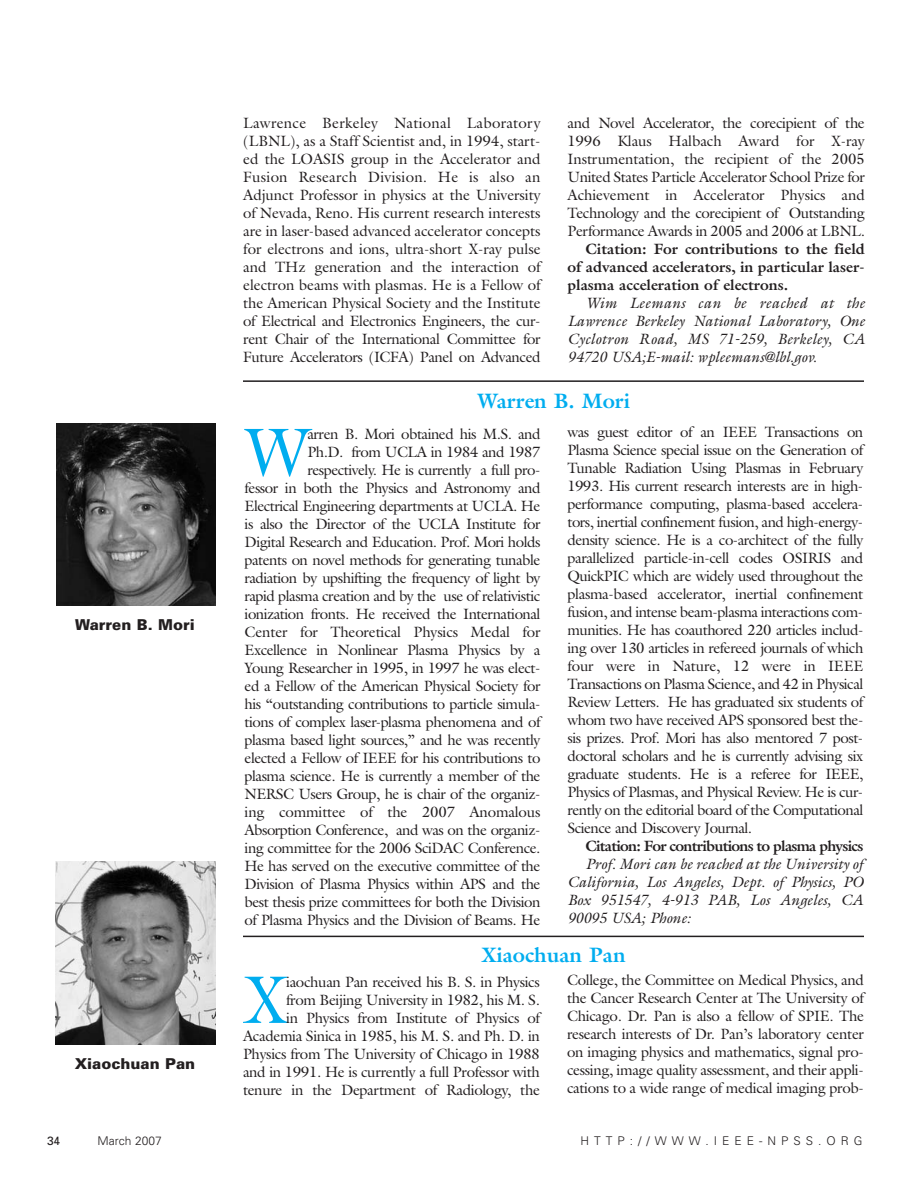
<style>
.page{position:relative;width:918px;height:1190px;background:#fff}
.page>*{position:absolute;margin:0;border:0;box-sizing:border-box;transform-origin:0 0}
.t1{font:67.95px "Galliard";color:#00adef}
.t2{font:700 21px "Galliard";color:#00adef}
.t3{font:15px/18px "Galliard";letter-spacing:-.035em;color:#231f20;text-align:justify}
.t4{font:italic 15px/18px "Galliard";color:#231f20;text-align:justify}
.t5{font:700 15px/18px "Galliard";color:#231f20;text-align:justify}
.t6{font:700 15px "Galliard";letter-spacing:-.05em;color:#231f20}
.t7{font:900 15px "Univers";color:#231f20}
.t8{font:300 12px "Univers";letter-spacing:.415em;color:#231f20}
.t9{font:300 12px "Univers";color:#231f20}
.t10{font:12px "Univers";color:#231f20}
</style>
<div class="page">
<svg style="left:55px;top:380px;width:809px;height:665px"></svg>
<p class="t3" style="left:243px;top:115px;width:299px">Lawrence Berkeley National Laboratory (LBNL), as a Staff Scientist and, in 1994, start&shy;ed the LOASIS group in the Accelerator and Fusion Research Division. He is also an Adjunct Professor in physics at the University of Nevada, Reno. His current research interests are in laser-based advanced accelerator concepts for electrons and ions, ultra-short X-ray pulse and THz generation and the interaction of electron beams with plasmas. He is a Fellow of the American Physical Society and the Institute of Electrical and Electronics Engineers, the cur&shy;rent Chair of the International Committee for Future Accelerators (ICFA) Panel on Advanced</p>
<p class="t3" style="left:568px;top:115px;width:299px">and Novel Accelerator, the corecipient of the 1996 Klaus Halbach Award for X-ray Instrumentation, the recipient of the 2005<br>United States Particle Accelerator School Prize for Achievement in Accelerator Physics and Technology and the corecipient of Outstanding Performance Awards in 2005 and 2006 at LBNL.</p>
<p class="t5" style="left:568px;top:241px;width:299px;text-indent:18px">Citation: For contributions to the field of advanced accelerators, in particular laser&shy;plasma acceleration of electrons.</p>
<p class="t4" style="left:568px;top:295px;width:299px;text-indent:18px">Wim Leemans can be reached at the Lawrence Berkeley National Laboratory, One Cyclotron Road, MS 71-259, Berkeley, CA 94720 USA;E-mail: wpleemans@lbl.gov.</p>
<p class="t7" style="left:75px;top:619px;width:121px">Warren B. Mori</p>
<p class="t7" style="left:75px;top:1057px;width:122px">Xiaochuan Pan</p>
<h2 class="t2" style="left:478px;top:392px;width:154px">Warren B. Mori</h2>
<p class="t3" style="left:245px;top:426px;width:297px;text-align:right">arren B. Mori obtained his M.S. and<br>Ph.D. from UCLA in 1984 and 1987 respectively. He is currently a full pro-<br>fessor in both the Physics and Astronomy and Electrical Engineering departments at UCLA. He is also the Director of the UCLA Institute for Digital Research and Education. Prof. Mori holds patents on novel methods for generating tunable radiation by upshifting the frequency of light by rapid plasma creation and by the use of relativistic ionization fronts. He received the International Center for Theoretical Physics Medal for Excellence in Nonlinear Plasma Physics by a Young Researcher in 1995, in 1997 he was elect&shy;ed a Fellow of the American Physical Society for his “outstanding contributions to particle simula&shy;tions of complex laser-plasma phenomena and of plasma based light sources,” and he was recently elected a Fellow of IEEE for his contributions to plasma science. He is currently a member of the NERSC Users Group, he is chair of the organiz&shy;ing committee of the 2007 Anomalous Absorption Conference, and was on the organiz&shy;ing committee for the 2006 SciDAC Conference.<br>He has served on the executive committee of the Division of Plasma Physics within APS and the best thesis prize committees for both the Division of Plasma Physics and the Division of Beams. He</p>
<p class="t3" style="left:567px;top:424px;width:297px">was guest editor of an IEEE Transactions on Plasma Science special issue on the Generation of Tunable Radiation Using Plasmas in February 1993. His current research interests are in high&shy;performance computing, plasma-based accelera&shy;tors, inertial confinement fusion, and high-energy&shy;density science. He is a co-architect of the fully parallelized particle-in-cell codes OSIRIS and QuickPIC which are widely used throughout the plasma-based accelerator, inertial confinement fusion, and intense beam-plasma interactions com&shy;munities. He has coauthored 220 articles includ&shy;ing over 130 articles in refereed journals of which four were in Nature, 12 were in IEEE Transactions on Plasma Science, and 42 in Physical Review Letters. He has graduated six students of whom two have received APS sponsored best the&shy;sis prizes. Prof. Mori has also mentored 7 post&shy;doctoral scholars and he is currently advising six graduate students. He is a referee for IEEE, Physics of Plasmas, and Physical Review. He is cur&shy;rently on the editorial board of the Computational Science and Discovery Journal.</p>
<h1 class="t1" style="left:246px;top:426px;width:65px">W</h1>
<p class="t6" style="left:585px;top:840px;width:279px">Citation: For contributions to plasma physics</p>
<p class="t4" style="left:567px;top:856px;width:297px;text-indent:18px">Prof. Mori can be reached at the University of California, Los Angeles, Dept. of Physics, PO Box 951547, 4-913 PAB, Los Angeles, CA 90095 USA; Phone:</p>
<h2 class="t2" style="left:481px;top:946px;width:146px">Xiaochuan Pan</h2>
<p class="t3" style="left:243px;top:974px;width:298px;text-align:right">iaochuan Pan received his B. S. in Physics<br>from Beijing University in 1982, his M. S.<br>in Physics from Institute of Physics of Academia Sinica in 1985, his M. S. and Ph. D. in Physics from The University of Chicago in 1988 and in 1991. He is currently a full Professor with tenure in the Department of Radiology, the</p>
<p class="t3" style="left:567px;top:972px;width:298px">College, the Committee on Medical Physics, and the Cancer Research Center at The University of Chicago. Dr. Pan is also a fellow of SPIE. The research interests of Dr. Pan’s laboratory center on imaging physics and mathematics, signal pro&shy;cessing, image quality assessment, and their appli&shy;cations to a wide range of medical imaging prob-</p>
<h1 class="t1" style="left:243px;top:973px;width:46px">X</h1>
<p class="t10" style="left:47px;top:1136px;width:15px">34</p>
<p class="t9" style="left:98px;top:1136px;width:66px">March 2007</p>
<p class="t8" style="left:580px;top:1136px;width:283px">HTTP://WWW.IEEE-NPSS.ORG</p>
</div>
